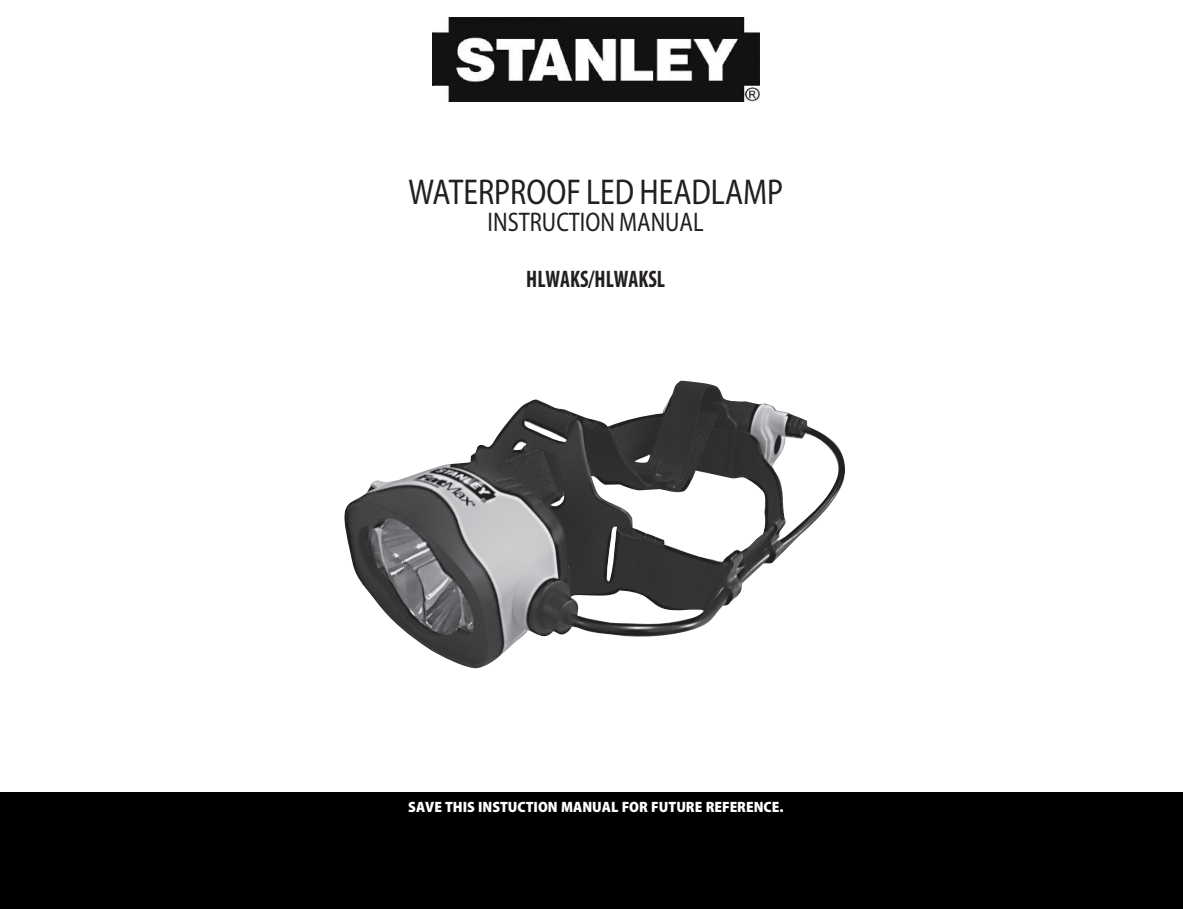
<style>
.page{position:relative;width:1183px;height:909px;background:#fff}
.page>*{position:absolute;margin:0;border:0;box-sizing:border-box;transform-origin:0 0}
.t1{font:semi-condensed 36px "Myriad Pro";color:#231f20;scale:.9 1}
.t2{font:semi-condensed 27px "Myriad Pro";color:#231f20;scale:.9 1}
.t3{font:700 condensed 24px "Myriad Pro";color:#231f20;scale:.9 1}
.t4{font:900 semi-condensed 15px "Myriad Pro";color:#fff}
</style>
<div class="page">
<img style="left:344px;top:380px;width:501px;height:289px">
<img style="left:432px;top:18px;width:327px;height:83px">
<div style="left:0;top:791px;width:1182px;height:118px;background:#000"></div>
<h1 class="t1" style="left:408px;top:172px;width:417px">WATERPROOF LED HEADLAMP</h1>
<h2 class="t2" style="left:487px;top:208px;width:241px">INSTRUCTION MANUAL</h2>
<h3 class="t3" style="left:526px;top:264px;width:156px">HLWAKS/HLWAKSL</h3>
<p class="t4" style="left:408px;top:798px;width:376px">SAVE THIS INSTUCTION MANUAL FOR FUTURE REFERENCE.</p>
</div>
